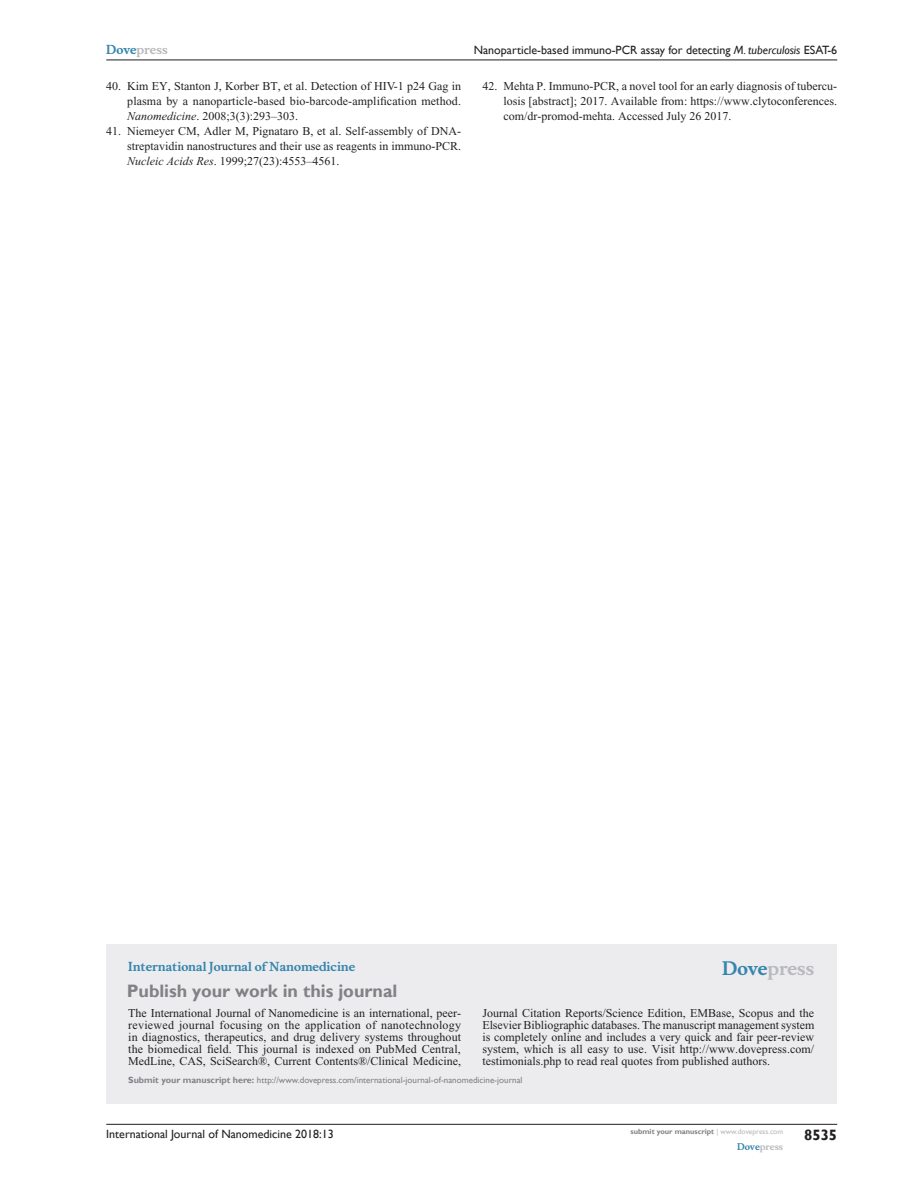
<style>
.page{position:relative;width:918px;height:1188px;background:#fff}
.page>*{position:absolute;margin:0;border:0;box-sizing:border-box;transform-origin:0 0}
.t1{font:700 18px "Gill Sans";color:#808285}
.t2{font:700 18px "Musee";color:#b8b9bc}
.t3{font:700 15px "Gill Sans";color:#231f20}
.RefNL2{font:12px/12px "Times New Roman";color:#231f20;text-align:justify}
.t4{font:12px "Gill Sans";color:#231f20}
.t5{font:700 12px "Musee";color:#3485ae}
.t6{font:700 12px "Musee";color:#b8b9bc}
.t7{font:9px "Gill Sans";color:#808285}
.t8{font:700 9px "Musee";color:#b8b9bc}
.t9{font:700 7.5px "Gill Sans";color:#808285}
.s1{color:#3485ae}
.s2{font-style:italic}
.s3{font-weight:700}
.s4{font-weight:400;color:#b8b9bc}
</style>
<div class="page">
<div style="left:106px;top:944px;width:731px;height:159px;background:#ececee"></div>
<hr style="left:106px;top:1124px;width:731px;height:1px;background:#231f20">
<hr style="left:106px;top:60px;width:731px;height:1px;background:#231f20">
<p class="t6" style="left:106px;top:43px;width:63px"><span class="s1">Dove</span>press</p>
<p class="RefNL2" style="left:127px;top:79px;width:335px;line-height:15px;text-indent:-21px">40. Kim EY, Stanton J, Korber BT, et al. Detection of HIV-1 p24 Gag in plasma by a nanoparticle-based bio-barcode-amplification method.<br><span class="s2">Nanomedicine</span>. 2008;3(3):293–303.</p>
<p class="RefNL2" style="left:127px;top:124px;width:335px;line-height:15px;text-indent:-21px">41. Niemeyer CM, Adler M, Pignataro B, et al. Self-assembly of DNA&shy;streptavidin nanostructures and their use as reagents in immuno-PCR.<br><span class="s2">Nucleic Acids Res</span>. 1999;27(23):4553–4561.</p>
<p class="t4" style="left:474px;top:43px;width:365px">Nanoparticle-based immuno-PCR assay for detecting <span class="s2">M. tuberculosis</span> ESAT-6</p>
<p class="RefNL2" style="left:503px;top:79px;width:335px;line-height:15px;text-indent:-21px">42. Mehta P. Immuno-PCR, a novel tool for an early diagnosis of tubercu&shy;losis [abstract]; 2017. Available from: https://www.clytoconferences. com/dr-promod-mehta. Accessed July 26 2017.</p>
<p class="t5" style="left:128px;top:959px;width:228px">International Journal of Nanomedicine</p>
<h1 class="t1" style="left:127px;top:980px;width:272px">Publish your work in this journal</h1>
<h1 class="t2" style="left:722px;top:958px;width:94px"><span class="s1">Dove</span>press</h1>
<p class="RefNL2" style="left:128px;top:1007px;width:334px">The International Journal of Nanomedicine is an international, peer&shy;reviewed journal focusing on the application of nanotechnology in diagnostics, therapeutics, and drug delivery systems throughout the biomedical field. This journal is indexed on PubMed Central, MedLine, CAS, SciSearch®, Current Contents®/Clinical Medicine,</p>
<p class="RefNL2" style="left:482px;top:1007px;width:334px">Journal Citation Reports/Science Edition, EMBase, Scopus and the Elsevier Bibliographic databases. The manuscript management system is completely online and includes a very quick and fair peer-review system, which is all easy to use. Visit http://www.dovepress.com/ testimonials.php to read real quotes from published authors.</p>
<p class="t7" style="left:128px;top:1075px;width:396px"><span class="s3">Submit your manuscript here:</span> http://www.dovepress.com/international-journal-of-nanomedicine-journal</p>
<p class="t4" style="left:106px;top:1127px;width:229px">International Journal of Nanomedicine 2018:13</p>
<p class="t9" style="left:631px;top:1127px;width:154px">submit your manuscript <span class="s4">| www.dovepress.com</span></p>
<p class="t8" style="left:737px;top:1141px;width:48px"><span class="s1">Dove</span>press</p>
<p class="t3" style="left:804px;top:1126px;width:35px">8535</p>
</div>
